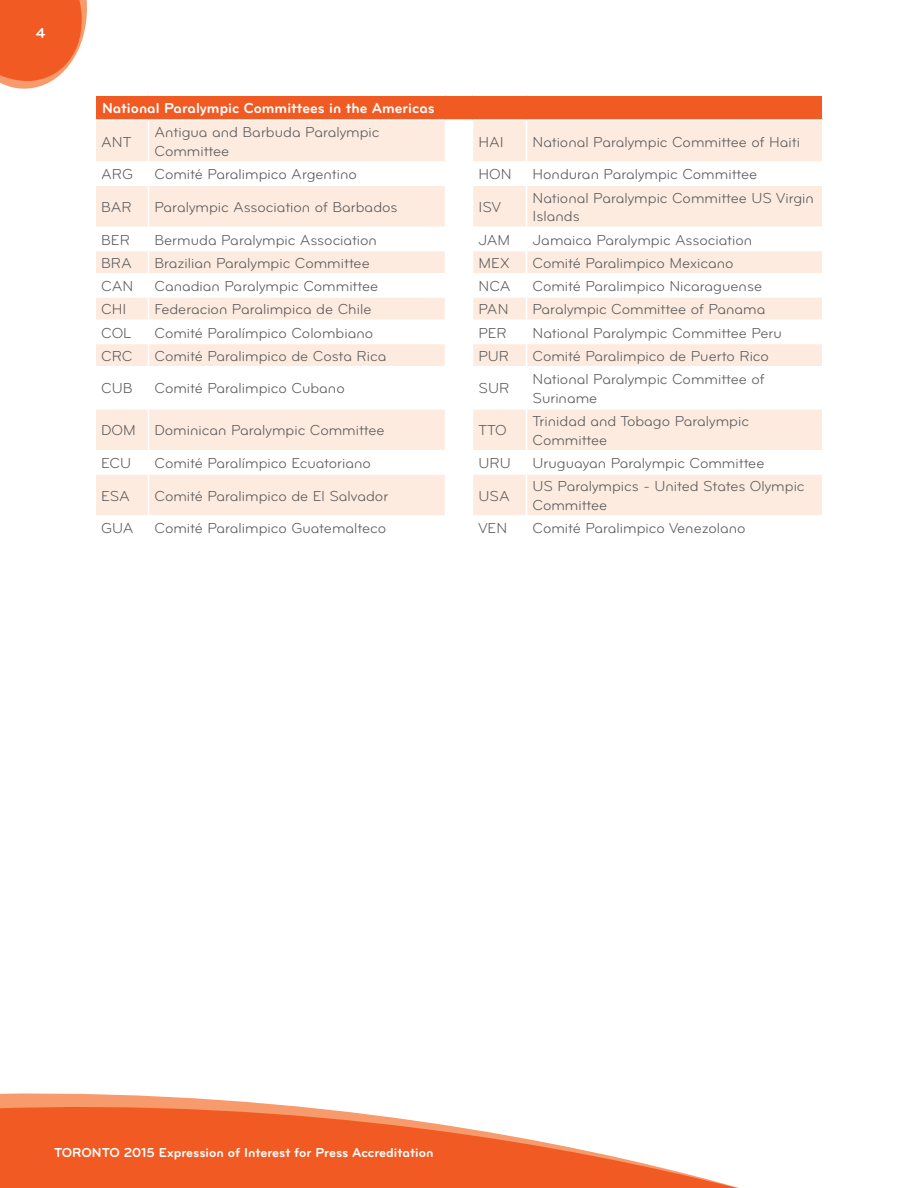
<style>
.page{position:relative;width:918px;height:1188px;background:#fff}
.page>*{position:absolute;margin:0;border:0;box-sizing:border-box;transform-origin:0 0}
.t1{font:15px/18.8px "Bryant Regular Alternate";color:#58595b}
.t2{font:15px "Bryant Bold Alternate";color:#fff}
.t3{font:13.5px "Bryant Bold Alternate";color:#fff}
</style>
<div class="page">
<svg style="left:0;top:0;width:87px;height:89px;background:#f37849"></svg>
<svg style="left:0;top:1093px;width:739px;height:95px;fill:#f15a22"></svg>
<div style="left:95px;top:95px;width:728px;height:25px;background:#f15a22"></div>
<svg style="left:96px;top:121px;width:726px;height:394px;fill:#feebdf"></svg>
<hr style="left:94px;top:94px;width:54px;height:2px;background:#fff">
<hr style="left:94px;top:96px;width:2px;height:23px;background:#fff">
<hr style="left:148px;top:94px;width:298px;height:2px;background:#fff">
<hr style="left:446px;top:94px;width:26px;height:2px;background:#fff">
<hr style="left:472px;top:94px;width:54px;height:2px;background:#fff">
<hr style="left:526px;top:94px;width:298px;height:2px;background:#fff">
<hr style="left:822px;top:96px;width:2px;height:23px;background:#fff">
<hr style="left:94px;top:119px;width:54px;height:2px;background:#fff">
<hr style="left:148px;top:119px;width:298px;height:2px;background:#fff">
<hr style="left:148px;top:121px;width:1px;height:40px;background:#fff">
<hr style="left:446px;top:119px;width:26px;height:2px;background:#fff">
<hr style="left:472px;top:119px;width:54px;height:2px;background:#fff">
<hr style="left:526px;top:119px;width:298px;height:2px;background:#fff">
<hr style="left:526px;top:121px;width:1px;height:40px;background:#fff">
<hr style="left:94px;top:161px;width:54px;height:2px;background:#fff">
<hr style="left:148px;top:161px;width:298px;height:2px;background:#fff">
<svg style="left:148px;top:163px;width:1px;height:21px"></svg>
<hr style="left:472px;top:161px;width:54px;height:2px;background:#fff">
<hr style="left:526px;top:161px;width:298px;height:2px;background:#fff">
<svg style="left:526px;top:163px;width:1px;height:21px"></svg>
<hr style="left:94px;top:184px;width:54px;height:2px;background:#fff">
<hr style="left:148px;top:184px;width:298px;height:2px;background:#fff">
<hr style="left:148px;top:186px;width:1px;height:40px;background:#fff">
<hr style="left:472px;top:184px;width:54px;height:2px;background:#fff">
<hr style="left:526px;top:184px;width:298px;height:2px;background:#fff">
<hr style="left:526px;top:186px;width:1px;height:40px;background:#fff">
<hr style="left:94px;top:226px;width:54px;height:2px;background:#fff">
<hr style="left:148px;top:226px;width:298px;height:2px;background:#fff">
<hr style="left:472px;top:226px;width:54px;height:2px;background:#fff">
<hr style="left:526px;top:226px;width:298px;height:2px;background:#fff">
<hr style="left:94px;top:250px;width:54px;height:1px;background:#fff">
<hr style="left:148px;top:250px;width:298px;height:1px;background:#fff">
<hr style="left:472px;top:250px;width:54px;height:1px;background:#fff">
<hr style="left:526px;top:250px;width:298px;height:1px;background:#fff">
<hr style="left:94px;top:273px;width:54px;height:1px;background:#fff">
<hr style="left:148px;top:273px;width:298px;height:1px;background:#fff">
<hr style="left:472px;top:273px;width:54px;height:1px;background:#fff">
<hr style="left:526px;top:273px;width:298px;height:1px;background:#fff">
<hr style="left:94px;top:296px;width:54px;height:2px;background:#fff">
<hr style="left:148px;top:296px;width:298px;height:2px;background:#fff">
<hr style="left:472px;top:296px;width:54px;height:2px;background:#fff">
<hr style="left:526px;top:296px;width:298px;height:2px;background:#fff">
<hr style="left:94px;top:320px;width:54px;height:1px;background:#fff">
<hr style="left:148px;top:320px;width:298px;height:1px;background:#fff">
<hr style="left:472px;top:320px;width:54px;height:1px;background:#fff">
<hr style="left:526px;top:320px;width:298px;height:1px;background:#fff">
<hr style="left:94px;top:343px;width:54px;height:1px;background:#fff">
<hr style="left:148px;top:343px;width:298px;height:1px;background:#fff">
<svg style="left:148px;top:228px;width:1px;height:138px"></svg>
<hr style="left:472px;top:343px;width:54px;height:1px;background:#fff">
<hr style="left:526px;top:343px;width:298px;height:1px;background:#fff">
<svg style="left:526px;top:228px;width:1px;height:138px"></svg>
<hr style="left:94px;top:366px;width:54px;height:2px;background:#fff">
<hr style="left:148px;top:366px;width:298px;height:2px;background:#fff">
<hr style="left:148px;top:368px;width:1px;height:40px;background:#fff">
<hr style="left:472px;top:366px;width:54px;height:2px;background:#fff">
<hr style="left:526px;top:366px;width:298px;height:2px;background:#fff">
<hr style="left:526px;top:368px;width:1px;height:40px;background:#fff">
<hr style="left:94px;top:408px;width:54px;height:2px;background:#fff">
<hr style="left:148px;top:408px;width:298px;height:2px;background:#fff">
<hr style="left:148px;top:410px;width:1px;height:40px;background:#fff">
<hr style="left:472px;top:408px;width:54px;height:2px;background:#fff">
<hr style="left:526px;top:408px;width:298px;height:2px;background:#fff">
<hr style="left:526px;top:410px;width:1px;height:40px;background:#fff">
<hr style="left:94px;top:450px;width:54px;height:2px;background:#fff">
<hr style="left:148px;top:450px;width:298px;height:2px;background:#fff">
<svg style="left:148px;top:452px;width:1px;height:21px"></svg>
<hr style="left:472px;top:450px;width:54px;height:2px;background:#fff">
<hr style="left:526px;top:450px;width:298px;height:2px;background:#fff">
<svg style="left:526px;top:452px;width:1px;height:21px"></svg>
<hr style="left:94px;top:473px;width:54px;height:2px;background:#fff">
<hr style="left:148px;top:473px;width:298px;height:2px;background:#fff">
<hr style="left:148px;top:475px;width:1px;height:40px;background:#fff">
<hr style="left:472px;top:473px;width:54px;height:2px;background:#fff">
<hr style="left:526px;top:473px;width:298px;height:2px;background:#fff">
<hr style="left:526px;top:475px;width:1px;height:40px;background:#fff">
<svg style="left:445px;top:121px;width:28px;height:394px"></svg>
<p class="t2" style="left:36px;top:24px;width:11px">4</p>
<p class="t2" style="left:102px;top:99px;width:334px">National Paralympic Committees in the Americas</p>
<p class="t1" style="left:101px;top:132px;width:32px">ANT</p>
<p class="t1" style="left:154px;top:123px;width:227px">Antigua and Barbuda Paralympic<br>Committee</p>
<p class="t1" style="left:478px;top:132px;width:27px">HAI</p>
<p class="t1" style="left:532px;top:132px;width:269px">National Paralympic Committee of Haiti</p>
<p class="t1" style="left:101px;top:165px;width:33px">ARG</p>
<p class="t1" style="left:155px;top:165px;width:204px">Comité Paralimpico Argentino</p>
<p class="t1" style="left:478px;top:165px;width:35px">HON</p>
<p class="t1" style="left:532px;top:165px;width:226px">Honduran Paralympic Committee</p>
<p class="t1" style="left:101px;top:198px;width:32px">BAR</p>
<p class="t1" style="left:155px;top:198px;width:245px">Paralympic Association of Barbados</p>
<p class="t1" style="left:478px;top:198px;width:24px">ISV</p>
<p class="t1" style="left:532px;top:188px;width:283px">National Paralympic Committee US Virgin<br>Islands</p>
<p class="t1" style="left:101px;top:230px;width:30px">BER</p>
<p class="t1" style="left:155px;top:230px;width:224px">Bermuda Paralympic Association</p>
<p class="t1" style="left:478px;top:230px;width:33px">JAM</p>
<p class="t1" style="left:532px;top:230px;width:221px">Jamaica Paralympic Association</p>
<p class="t1" style="left:101px;top:254px;width:32px">BRA</p>
<p class="t1" style="left:155px;top:254px;width:217px">Brazilian Paralympic Committee</p>
<p class="t1" style="left:478px;top:254px;width:33px">MEX</p>
<p class="t1" style="left:532px;top:254px;width:203px">Comité Paralimpico Mexicano</p>
<p class="t1" style="left:101px;top:277px;width:34px">CAN</p>
<p class="t1" style="left:155px;top:277px;width:225px">Canadian Paralympic Committee</p>
<p class="t1" style="left:478px;top:277px;width:34px">NCA</p>
<p class="t1" style="left:532px;top:277px;width:231px">Comité Paralimpico Nicaraguense</p>
<p class="t1" style="left:101px;top:300px;width:27px">CHI</p>
<p class="t1" style="left:155px;top:300px;width:218px">Federacion Paralimpica de Chile</p>
<p class="t1" style="left:478px;top:300px;width:32px">PAN</p>
<p class="t1" style="left:532px;top:300px;width:234px">Paralympic Committee of Panama</p>
<p class="t1" style="left:101px;top:323px;width:32px">COL</p>
<p class="t1" style="left:155px;top:323px;width:220px">Comité Paralímpico Colombiano</p>
<p class="t1" style="left:478px;top:323px;width:30px">PER</p>
<p class="t1" style="left:532px;top:323px;width:251px">National Paralympic Committee Peru</p>
<p class="t1" style="left:101px;top:347px;width:33px">CRC</p>
<p class="t1" style="left:155px;top:347px;width:234px">Comité Paralimpico de Costa Rica</p>
<p class="t1" style="left:478px;top:347px;width:32px">PUR</p>
<p class="t1" style="left:532px;top:347px;width:238px">Comité Paralimpico de Puerto Rico</p>
<p class="t1" style="left:101px;top:379px;width:33px">CUB</p>
<p class="t1" style="left:155px;top:379px;width:192px">Comité Paralimpico Cubano</p>
<p class="t1" style="left:478px;top:379px;width:32px">SUR</p>
<p class="t1" style="left:532px;top:370px;width:234px">National Paralympic Committee of<br>Suriname</p>
<p class="t1" style="left:101px;top:421px;width:285px">DOM Dominican Paralympic Committee</p>
<p class="t1" style="left:478px;top:421px;width:30px">TTO</p>
<p class="t1" style="left:532px;top:412px;width:218px">Trinidad and Tobago Paralympic<br>Committee</p>
<p class="t1" style="left:101px;top:454px;width:31px">ECU</p>
<p class="t1" style="left:155px;top:454px;width:218px">Comité Paralímpico Ecuatoriano</p>
<p class="t1" style="left:478px;top:454px;width:34px">URU</p>
<p class="t1" style="left:532px;top:454px;width:233px">Uruguayan Paralympic Committee</p>
<p class="t1" style="left:101px;top:486px;width:30px">ESA</p>
<p class="t1" style="left:155px;top:486px;width:235px">Comité Paralimpico de El Salvador</p>
<p class="t1" style="left:478px;top:486px;width:33px">USA</p>
<p class="t1" style="left:532px;top:477px;width:274px">US Paralympics - United States Olympic<br>Committee</p>
<p class="t1" style="left:101px;top:519px;width:34px">GUA</p>
<p class="t1" style="left:155px;top:519px;width:233px">Comité Paralimpico Guatemalteco</p>
<p class="t1" style="left:478px;top:519px;width:30px">VEN</p>
<p class="t1" style="left:532px;top:519px;width:215px">Comité Paralimpico Venezolano</p>
<p class="t3" style="left:54px;top:1144px;width:381px">TORONTO 2015 Expression of Interest for Press Accreditation</p>
</div>
